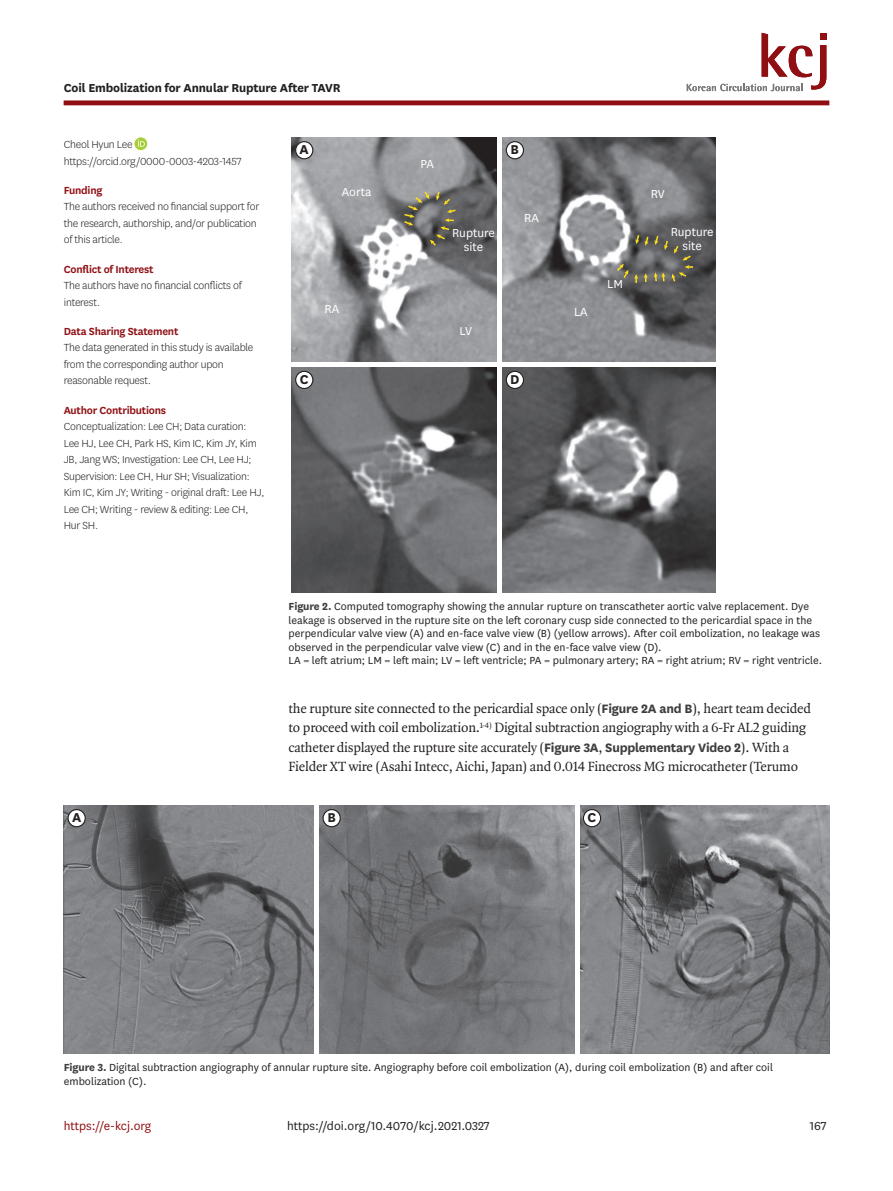
<style>
.page{position:relative;width:893px;height:1191px;background:#fff}
.page>*{position:absolute;margin:0;border:0;box-sizing:border-box;transform-origin:0 0}
.t1{font:700 15px "National";color:#231f20}
.body_p{font:14.25px/19.5px "Quadraat OT";letter-spacing:-.015em;color:#231f20}
.alt-title-type{font:700 13.5px "National";letter-spacing:-.01em;color:#231f20}
.t2{font:13.5px/13.5px "National";color:#fff;text-align:center}
.doi_running_footer{font:13.5px "National";color:#231f20}
.t3{font:13.5px "National";color:#900f13}
.fig_caption{font:12px/13.5px "National";color:#231f20}
.conflict_p{font:300 12px/16.5px "National";letter-spacing:-.02em;color:#231f20}
.conflict_title{font:600 12px "National";letter-spacing:-.02em;color:#900f13}
.orcid_url_p{font:300 12px "National";letter-spacing:-.02em;color:#231f20}
.orcid_name_p{font:300 12px "National";letter-spacing:-.02em;color:#231f20}
.s1{font-weight:700;color:#3e3e3f}
.s2{font-family:"National";font-weight:700;color:#3e3e3f}
</style>
<div class="page">
<div style="left:135px;top:137px;width:12px;height:13px;background:#a6ce39;border-radius:50%"></div>
<svg style="left:138px;top:140px;width:7px;height:7px"></svg>
<hr style="left:64px;top:101px;width:765px;height:4px;background:#900f13">
<div style="left:820px;top:34px;width:7px;height:6px;background:#900f13"></div>
<svg style="left:687px;top:33px;width:139px;height:58px"></svg>
<img style="left:291px;top:137px;width:425px;height:455px">
<div style="left:296px;top:142px;width:17px;height:17px;background:#fff;border-radius:50%"></div>
<div style="left:295px;top:141px;width:18px;height:18px;border:1px solid #231f20;border-radius:50%"></div>
<div style="left:506px;top:142px;width:17px;height:17px;background:#fff;border-radius:50%"></div>
<div style="left:506px;top:141px;width:18px;height:18px;border:1px solid #231f20;border-radius:50%"></div>
<div style="left:296px;top:371px;width:17px;height:17px;background:#fff;border-radius:50%"></div>
<div style="left:295px;top:371px;width:18px;height:18px;border:1px solid #231f20;border-radius:50%"></div>
<div style="left:506px;top:371px;width:17px;height:17px;background:#fff;border-radius:50%"></div>
<div style="left:506px;top:371px;width:18px;height:18px;border:1px solid #231f20;border-radius:50%"></div>
<hr style="left:498px;top:137px;width:4px;height:455px;background:#fff">
<hr style="left:291px;top:363px;width:426px;height:4px;background:#fff">
<svg style="left:615px;top:233px;width:78px;height:50px;background:#727168"></svg>
<svg style="left:403px;top:190px;width:54px;height:57px;background:#7c7b71"></svg>
<img style="left:64px;top:805px;width:765px;height:248px">
<div style="left:68px;top:809px;width:17px;height:17px;background:#fff;border-radius:50%"></div>
<div style="left:68px;top:809px;width:18px;height:18px;border:1px solid #231f20;border-radius:50%"></div>
<div style="left:323px;top:809px;width:17px;height:17px;background:#fff;border-radius:50%"></div>
<div style="left:323px;top:809px;width:18px;height:18px;border:1px solid #231f20;border-radius:50%"></div>
<div style="left:583px;top:809px;width:18px;height:17px;background:#fff;border-radius:50%"></div>
<div style="left:583px;top:809px;width:18px;height:18px;border:1px solid #231f20;border-radius:50%"></div>
<hr style="left:575px;top:805px;width:4px;height:248px;background:#fff">
<hr style="left:315px;top:805px;width:4px;height:248px;background:#fff">
<p class="alt-title-type" style="left:64px;top:78px;width:278px">Coil Embolization for Annular Rupture After TAVR</p>
<p class="orcid_name_p" style="left:64px;top:137px;width:70px">Cheol Hyun Lee</p>
<p class="orcid_url_p" style="left:64px;top:153px;width:179px">https://orcid.org/0000-0003-4203-1457</p>
<p class="conflict_title" style="left:64px;top:182px;width:40px">Funding</p>
<p class="conflict_p" style="left:64px;top:198px;width:197px">The authors received no financial support for the research, authorship, and/or publication of this article.</p>
<p class="conflict_title" style="left:64px;top:260px;width:91px">Conflict of Interest</p>
<p class="conflict_p" style="left:64px;top:277px;width:179px">The authors have no financial conflicts of interest.</p>
<p class="conflict_title" style="left:64px;top:323px;width:116px">Data Sharing Statement</p>
<p class="conflict_p" style="left:64px;top:339px;width:191px">The data generated in this study is available from the corresponding author upon reasonable request.</p>
<p class="conflict_title" style="left:64px;top:402px;width:104px">Author Contributions</p>
<p class="conflict_p" style="left:64px;top:418px;width:202px">Conceptualization: Lee CH; Data curation:<br>Lee HJ, Lee CH, Park HS, Kim IC, Kim JY, Kim JB, Jang WS; Investigation: Lee CH, Lee HJ; Supervision: Lee CH, Hur SH; Visualization:<br>Kim IC, Kim JY; Writing - original draft: Lee HJ, Lee CH; Writing - review &amp; editing: Lee CH, Hur SH.</p>
<p class="t1" style="left:300px;top:139px;width:11px">A</p>
<p class="t1" style="left:511px;top:139px;width:10px">B</p>
<p class="t2" style="left:342px;top:184px;width:31px">Aorta</p>
<p class="t2" style="left:325px;top:302px;width:16px">RA</p>
<p class="t2" style="left:421px;top:157px;width:15px">PA</p>
<p class="t2" style="left:524px;top:210px;width:16px">RA</p>
<p class="t2" style="left:651px;top:186px;width:16px">RV</p>
<p class="t2" style="left:452px;top:226px;width:44px">Rupture site</p>
<p class="t2" style="left:671px;top:225px;width:44px">Rupture site</p>
<p class="t2" style="left:459px;top:323px;width:14px">LV</p>
<p class="t2" style="left:574px;top:305px;width:15px">LA</p>
<p class="t2" style="left:607px;top:276px;width:17px">LM</p>
<p class="t1" style="left:300px;top:369px;width:10px">C</p>
<p class="t1" style="left:510px;top:369px;width:11px">D</p>
<p class="fig_caption" style="left:289px;top:599px;width:535px"><span class="s1">Figure 2.</span> Computed tomography showing the annular rupture on transcatheter aortic valve replacement. Dye leakage is observed in the rupture site on the left coronary cusp side connected to the pericardial space in the perpendicular valve view (A) and en-face valve view (B) (yellow arrows). After coil embolization, no leakage was observed in the perpendicular valve view (C) and in the en-face valve view (D).<br>LA = left atrium; LM = left main; LV = left ventricle; PA = pulmonary artery; RA = right atrium; RV = right ventricle.</p>
<p class="body_p" style="left:289px;top:698px;width:524px">the rupture site connected to the pericardial space only (<span class="s2">Figure 2A and B</span>), heart team decided to proceed with coil embolization.<sup>1-4)</sup> Digital subtraction angiography with a 6-Fr AL2 guiding catheter displayed the rupture site accurately (<span class="s2">Figure 3A</span>, <span class="s2">Supplementary Video 2</span>). With a Fielder XT wire (Asahi Intecc, Aichi, Japan) and 0.014 Finecross MG microcatheter (Terumo</p>
<p class="t1" style="left:72px;top:807px;width:11px">A</p>
<p class="t1" style="left:327px;top:807px;width:10px">B</p>
<p class="t1" style="left:588px;top:807px;width:10px">C</p>
<p class="fig_caption" style="left:64px;top:1060px;width:711px"><span class="s1">Figure 3.</span> Digital subtraction angiography of annular rupture site. Angiography before coil embolization (A), during coil embolization (B) and after coil embolization (C).</p>
<p class="t3" style="left:64px;top:1116px;width:89px">https://e-kcj.org</p>
<p class="doi_running_footer" style="left:287px;top:1116px;width:204px">https://doi.org/10.4070/kcj.2021.0327</p>
<p class="doi_running_footer" style="left:810px;top:1116px;width:18px">167</p>
</div>
